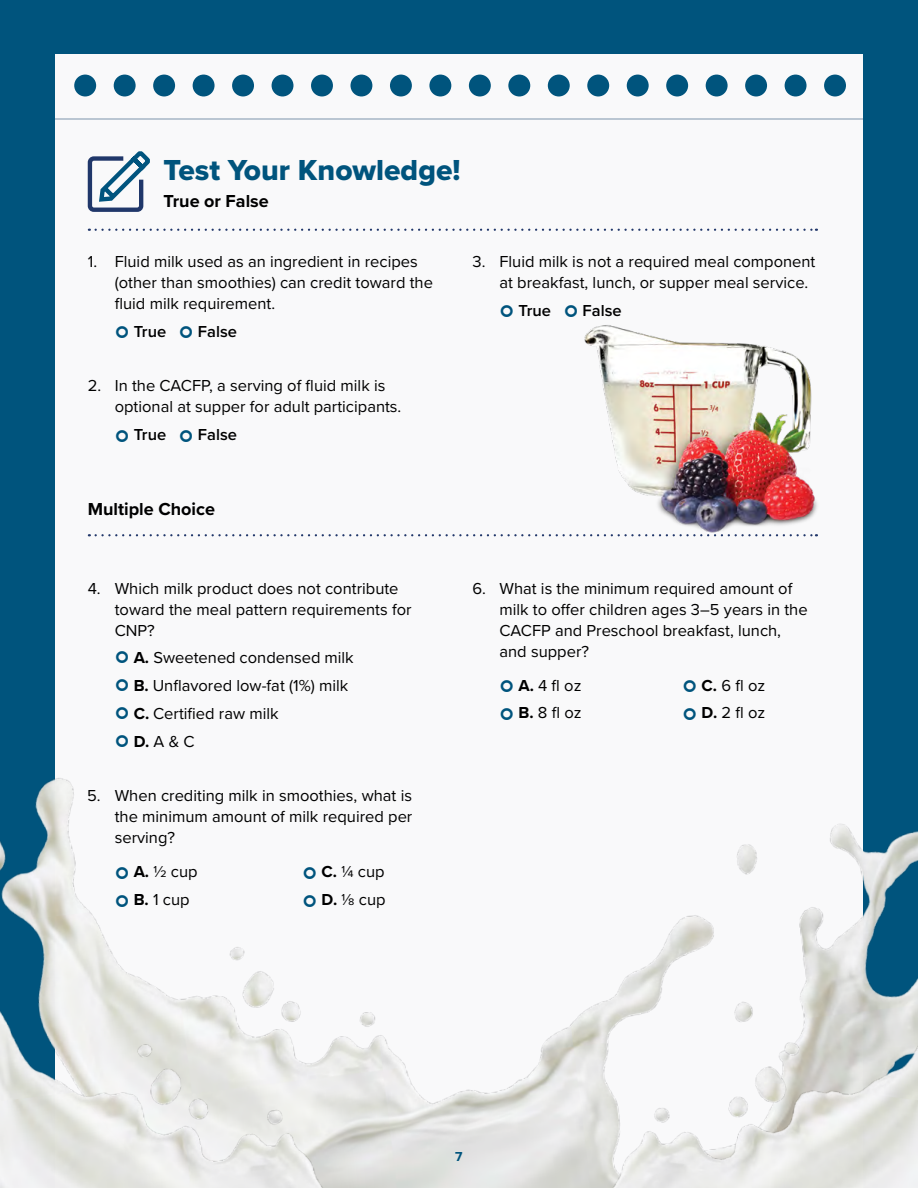
<style>
.page{position:relative;width:918px;height:1188px;background:#00547d}
.page>*{position:absolute;margin:0;border:0;box-sizing:border-box;transform-origin:0 0}
.t1{font:30px "Proxima Nova Extrabld";color:#00547d}
.t2{font:700 18px "Proxima Nova";color:#000}
.t3{font:16.5px/21px "Proxima Nova";color:#000}
.t4{font:600 16.5px "Proxima Nova";color:#000}
.t5{font:700 13.5px "Proxima Nova";color:#00547d}
.s1{font-weight:700}
</style>
<div class="page">
<div style="left:55px;top:54px;width:808px;height:678px;background:#f9f9fa"></div>
<hr style="left:55px;top:118px;width:808px;height:1px;background:#bac6d2">
<svg style="left:88px;top:151px;width:62px;height:61px;background:#a5b8c9"></svg>
<img style="left:572px;top:314px;width:271px;height:231px">
<svg style="left:96px;top:229px;width:721px;height:2px"></svg>
<svg style="left:96px;top:534px;width:721px;height:2px"></svg>
<img style="left:0;top:732px;width:918px;height:456px">
<img style="left:0;top:910px;width:348px;height:278px">
<img style="left:594px;top:910px;width:324px;height:278px">
<svg style="left:116px;top:326px;width:12px;height:12px"></svg>
<svg style="left:180px;top:326px;width:12px;height:12px"></svg>
<svg style="left:116px;top:429px;width:12px;height:13px"></svg>
<svg style="left:180px;top:429px;width:12px;height:13px"></svg>
<svg style="left:116px;top:651px;width:12px;height:12px"></svg>
<svg style="left:116px;top:679px;width:12px;height:12px"></svg>
<svg style="left:116px;top:707px;width:12px;height:12px"></svg>
<svg style="left:116px;top:734px;width:12px;height:13px"></svg>
<svg style="left:501px;top:305px;width:12px;height:12px"></svg>
<svg style="left:565px;top:305px;width:12px;height:12px"></svg>
<svg style="left:116px;top:867px;width:12px;height:12px"></svg>
<svg style="left:116px;top:894px;width:12px;height:13px"></svg>
<svg style="left:304px;top:867px;width:12px;height:12px"></svg>
<svg style="left:304px;top:894px;width:12px;height:13px"></svg>
<svg style="left:501px;top:680px;width:12px;height:12px"></svg>
<svg style="left:501px;top:708px;width:12px;height:12px"></svg>
<svg style="left:684px;top:680px;width:12px;height:12px"></svg>
<svg style="left:684px;top:708px;width:12px;height:12px"></svg>
<h2 class="t1" style="left:164px;top:148px;width:299px">Test Your Knowledge!</h2>
<h3 class="t2" style="left:164px;top:188px;width:107px">True or False</h3>
<p class="t3" style="left:115px;top:250px;width:320px;text-indent:-27px">1. Fluid milk used as an ingredient in recipes (other than smoothies) can credit toward the fluid milk requirement.</p>
<p class="t4" style="left:134px;top:319px;width:34px">True</p>
<p class="t4" style="left:198px;top:319px;width:41px">False</p>
<p class="t3" style="left:115px;top:375px;width:288px;text-indent:-27px">2. In the CACFP, a serving of fluid milk is optional at supper for adult participants.</p>
<p class="t4" style="left:134px;top:422px;width:34px">True</p>
<p class="t4" style="left:198px;top:422px;width:41px">False</p>
<p class="t3" style="left:500px;top:250px;width:318px;text-indent:-27px">3. Fluid milk is not a required meal component at breakfast, lunch, or supper meal service.</p>
<p class="t4" style="left:518px;top:298px;width:34px">True</p>
<p class="t4" style="left:583px;top:298px;width:41px">False</p>
<h3 class="t2" style="left:88px;top:495px;width:129px">Multiple Choice</h3>
<p class="t3" style="left:115px;top:577px;width:298px;text-indent:-27px">4. Which milk product does not contribute toward the meal pattern requirements for<br>CNP?</p>
<p class="t3" style="left:134px;top:643px;width:222px;line-height:27.8px"><span class="s1">A.</span> Sweetened condensed milk<br><span class="s1">B.</span> Unflavored low-fat (1%) milk<br><span class="s1">C.</span> Certified raw milk<br><span class="s1">D.</span> A &amp; C</p>
<p class="t3" style="left:115px;top:784px;width:299px;text-align:justify;text-indent:-28px">5. When crediting milk in smoothies, what is the minimum amount of milk required per serving?</p>
<p class="t3" style="left:134px;top:861px;width:65px"><span class="s1">A.</span> ½ cup</p>
<p class="t3" style="left:134px;top:888px;width:57px"><span class="s1">B.</span> 1 cup</p>
<p class="t3" style="left:322px;top:861px;width:65px"><span class="s1">C.</span> ¼ cup</p>
<p class="t3" style="left:322px;top:888px;width:66px"><span class="s1">D.</span> 1/8 cup</p>
<p class="t3" style="left:500px;top:577px;width:310px;text-indent:-27px">6. What is the minimum required amount of milk to offer children ages 3–5 years in the CACFP and Preschool breakfast, lunch, and supper?</p>
<p class="t3" style="left:518px;top:674px;width:65px"><span class="s1">A.</span> 4 fl oz</p>
<p class="t3" style="left:518px;top:702px;width:65px"><span class="s1">B.</span> 8 fl oz</p>
<p class="t3" style="left:702px;top:674px;width:65px"><span class="s1">C.</span> 6 fl oz</p>
<p class="t3" style="left:702px;top:702px;width:65px"><span class="s1">D.</span> 2 fl oz</p>
<p class="t5" style="left:455px;top:1146px;width:9px">7</p>
</div>
